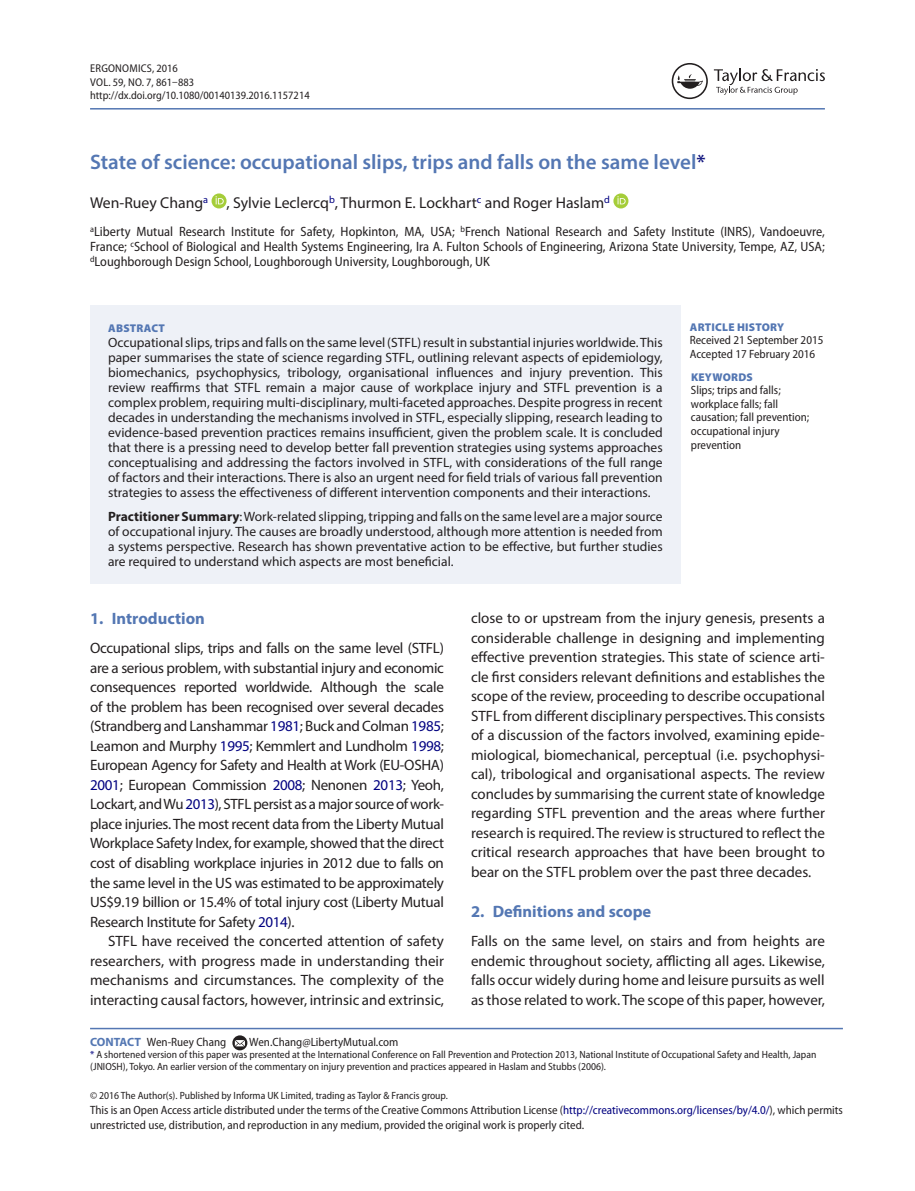
<style>
.page{position:relative;width:915px;height:1191px;background:#fff}
.page>*{position:absolute;margin:0;border:0;box-sizing:border-box;transform-origin:0 0}
.t1{font:600 21px "Myriad Pro";color:#5477b3}
.t2{font:700 16.5px "Myriad Pro";color:#5477b3}
.t3{font:15.75px "Myriad Pro";color:#231f20}
.t4{font:15px/19.5px "Myriad Pro";color:#231f20;text-align:justify}
.t5{font:13.5px/15px "Myriad Pro";color:#231f20;text-align:justify}
.t6{font:semi-condensed 13.5px/15px "Myriad Pro";color:#231f20;text-align:justify}
.t7{font:semi-condensed 12px/13.5px "Myriad Pro";color:#231f20}
.t8{font:semi-condensed 11.25px/13.5px "Myriad Pro";color:#231f20}
.t9{font:900 11.25px "Myriad Pro";letter-spacing:.02em;color:#5477b3}
.t10{font:semi-condensed 10.5px/12px "Myriad Pro";color:#231f20}
.s1{color:#10147e}
.s2{font-weight:700}
.s3{color:#000080}
.s4{font-weight:700;font-stretch:normal;color:#5477b3}
</style>
<div class="page">
<hr style="left:90px;top:108px;width:734px;height:2px;background:#5477b3">
<svg style="left:211px;top:193px;width:15px;height:15px"></svg>
<svg style="left:215px;top:196px;width:9px;height:8px"></svg>
<svg style="left:613px;top:193px;width:15px;height:15px"></svg>
<svg style="left:617px;top:196px;width:8px;height:8px"></svg>
<div style="left:90px;top:305px;width:590px;height:279px;background:#eef1f7"></div>
<hr style="left:90px;top:1027px;width:752px;height:2px;background:#5477b3">
<svg style="left:232px;top:1035px;width:15px;height:15px"></svg>
<svg style="left:235px;top:1040px;width:10px;height:6px"></svg>
<svg style="left:713px;top:69px;width:111px;height:26px"></svg>
<svg style="left:671px;top:63px;width:36px;height:36px"></svg>
<p class="t8" style="left:90px;top:62px;width:221px">Ergonomics, 2016<br>VOL. 59, NO. 7, 861–883 http://dx.doi.org/10.1080/00140139.2016.1157214</p>
<h1 class="t1" style="left:90px;top:149px;width:617px">State of science: occupational slips, trips and falls on the same level<span class="s1">*</span></h1>
<p class="t3" style="left:90px;top:193px;width:521px">Wen-Ruey Chang<sup>a</sup> , Sylvie Leclercq<sup>b</sup>, Thurmon E. Lockhart<sup>c</sup> and Roger Haslam<sup>d</sup></p>
<p class="t6" style="left:90px;top:224px;width:641px"><sup>a</sup>Liberty Mutual Research Institute for Safety, Hopkinton, MA, USA; <sup>b</sup>French National Research and Safety Institute (INRS</p>
<p class="t6" style="left:90px;top:224px;width:736px;text-indent:658px">), Vandoeuvre, France; <sup>c</sup>School of Biological and Health Systems Engineering, Ira A. Fulton Schools of Engineering, Arizona State University, Tempe, AZ, USA; <sup>d</sup>Loughborough Design School, Loughborough University, Loughborough, UK</p>
<p class="t9" style="left:108px;top:322px;width:58px">ABSTRACT</p>
<p class="t5" style="left:108px;top:334px;width:556px">Occupational slips, trips and falls on the same level (STFL) result in substantial injuries worldwide. This paper summarises the state of science regarding STFL, outlining relevant aspects of epidemiology, biomechanics, psychophysics, tribology, organisational influences and injury prevention. This review reaffirms that STFL remain a major cause of workplace injury and STFL prevention is a complex problem, requiring multi-disciplinary, multi-faceted approaches. Despite progress in recent decades in understanding the mechanisms involved in STFL, especially slipping, research leading to evidence-based prevention practices remains insufficient, given the problem scale. It is concluded that there is a pressing need to develop better fall prevention strategies using systems approaches conceptualising and addressing the factors involved in STFL, with considerations of the full range of factors and their interactions. There is also an urgent need for field trials of various fall prevention strategies to assess the effectiveness of different intervention components and their interactions.</p>
<p class="t5" style="left:108px;top:508px;width:556px"><span class="s2">Practitioner Summary</span>: Work-related slipping, tripping and falls on the same level are a major source of occupational injury. The causes are broadly understood, although more attention is needed from a systems perspective. Research has shown preventative action to be effective, but further studies are required to understand which aspects are most beneficial.</p>
<p class="t9" style="left:689px;top:321px;width:96px">ARTICLE HISTORY</p>
<p class="t7" style="left:689px;top:334px;width:135px">Received 21 September 2015<br>Accepted 17 February 2016</p>
<p class="t9" style="left:690px;top:371px;width:63px">KEYWORDS</p>
<p class="t7" style="left:690px;top:384px;width:120px">Slips; trips and falls; workplace falls; fall causation; fall prevention; occupational injury prevention</p>
<p class="t2" style="left:90px;top:608px;width:116px">1. Introduction</p>
<p class="t4" style="left:90px;top:638px;width:355px">Occupational slips, trips and falls on the same level (STFL) are a serious problem, with substantial injury and economic consequences reported worldwide. Although the scale of the problem has been recognised over several decades (Strandberg and Lanshammar <span class="s3">1981</span>; Buck and Colman <span class="s3">1985</span>; Leamon and Murphy <span class="s3">1995</span>; Kemmlert and Lundholm <span class="s3">1998</span>; European Agency for Safety and Health at Work (EU-OSHA)<br><span class="s3">2001</span>; European Commission <span class="s3">2008</span>; Nenonen <span class="s3">2013</span>; Yeoh, Lockart, and Wu <span class="s3">2013</span>), STFL persist as a major source of work&shy;place injuries. The most recent data from the Liberty Mutual Workplace Safety Index, for example, showed that the direct cost of disabling workplace injuries in 2012 due to falls on the same level in the US was estimated to be approximately US$9.19 billion or 15.4% of total injury cost (Liberty Mutual Research Institute for Safety <span class="s3">2014</span>).</p>
<p class="t4" style="left:90px;top:931px;width:355px;text-indent:18px">STFL have received the concerted attention of safety researchers, with progress made in understanding their mechanisms and circumstances. The complexity of the interacting causal factors, however, intrinsic and extrinsic,</p>
<p class="t4" style="left:471px;top:608px;width:355px">close to or upstream from the injury genesis, presents a considerable challenge in designing and implementing effective prevention strategies. This state of science arti&shy;cle first considers relevant definitions and establishes the scope of the review, proceeding to describe occupational STFL from different disciplinary perspectives. This consists of a discussion of the factors involved, examining epide&shy;miological, biomechanical, perceptual (i.e. psychophysi&shy;cal), tribological and organisational aspects. The review concludes by summarising the current state of knowledge regarding STFL prevention and the areas where further research is required. The review is structured to reflect the critical research approaches that have been brought to bear on the STFL problem over the past three decades.</p>
<p class="t2" style="left:471px;top:900px;width:182px">2. Definitions and scope</p>
<p class="t4" style="left:471px;top:931px;width:355px">Falls on the same level, on stairs and from heights are endemic throughout society, afflicting all ages. Likewise, falls occur widely during home and leisure pursuits as well as those related to work. The scope of this paper, however,</p>
<p class="t7" style="left:90px;top:1035px;width:138px"><span class="s4">CONTACT</span> Wen-Ruey Chang</p>
<p class="t7" style="left:249px;top:1035px;width:150px">Wen.Chang@LibertyMutual.com</p>
<p class="t10" style="left:90px;top:1049px;width:727px"><span class="s3">*</span> A shortened version of this paper was presented at the International Conference on Fall Prevention and Protection 2013, National Institute of Occupational Safety and Health, Japan (JNIOS</p>
<p class="t10" style="left:117px;top:1061px;width:491px">H), Tokyo. An earlier version of the commentary on injury prevention and practices appeared in Haslam and Stubbs (2006).</p>
<p class="t10" style="left:90px;top:1089px;width:359px">© 2016 The Author(s). Published by Informa UK Limited, trading as Taylor &amp; Francis group.</p>
<p class="t7" style="left:90px;top:1102px;width:754px;line-height:15px">This is an Open Access article distributed under the terms of the Creative Commons Attribution License (<span class="s3">http://creativecommons.org/licenses/by/4.0/</span>), which permits unrestricted use, distribution, and reproduction in any medium, provided the original work is properly cited.</p>
</div>
